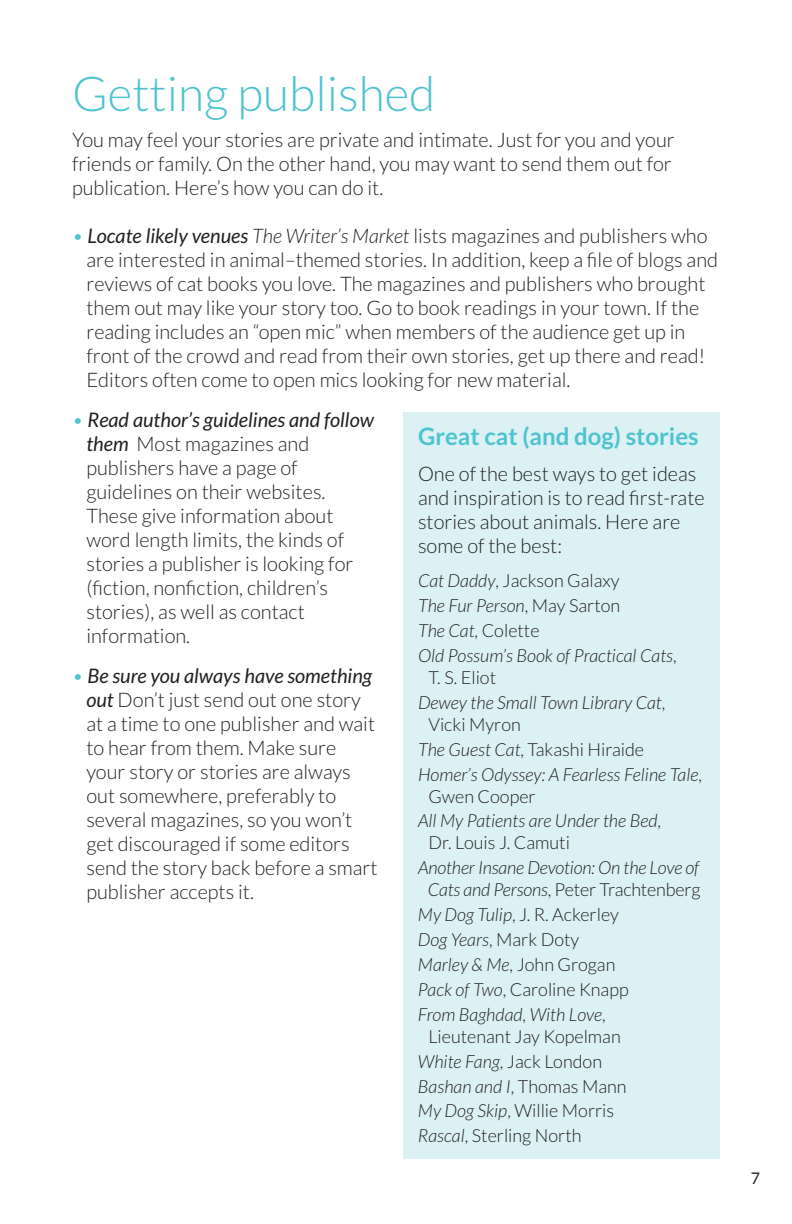
<style>
.page{position:relative;width:792px;height:1224px;background:#fff}
.page>*{position:absolute;margin:0;border:0;box-sizing:border-box;transform-origin:0 0}
.t1{font:300 48px "Lato";color:#4ec3cf}
.t2{font:700 24px "Lato";color:#4ec3cf}
.t3{font:300 20px/24px "Lato";color:#231f20}
.t4{font:italic 300 18px/24.8px "Lato";color:#231f20}
.t5{font:300 18px/24.8px "Lato";color:#231f20}
.t6{font:16px "Lato";color:#231f20}
.s1{color:#4ec3cf}
.s2{font-weight:400;font-style:italic}
.s3{font-style:italic}
.s4{font-style:normal}
</style>
<div class="page">
<div style="left:403px;top:412px;width:317px;height:747px;background:#dbf1f3"></div>
<h1 class="t1" style="left:72px;top:66px;width:365px">Getting published</h1>
<p class="t3" style="left:72px;top:128px;width:604px">You may feel your stories are private and intimate. Just for you and your friends or family. On the other hand, you may want to send them out for publication. Here’s how you can do it.</p>
<p class="t3" style="left:86px;top:224px;width:633px;text-indent:-14px"><span class="s1">•</span> <span class="s2">Locate likely venues</span> <span class="s3">The Writer’s Market</span> lists magazines and publishers who are interested in animal–themed stories. In addition, keep a file of blogs and reviews of cat books you love. The magazines and publishers who brought them out may like your story too. Go to book readings in your town. If the reading includes an “open mic” when members of the audience get up in front of the crowd and read from their own stories, get up there and read!<br>Editors often come to open mics looking for new material.</p>
<p class="t3" style="left:86px;top:408px;width:289px;text-indent:-14px"><span class="s1">•</span> <span class="s2">Read author’s guidelines and follow them</span> Most magazines and publishers have a page of guidelines on their websites.<br>These give information about word length limits, the kinds of stories a publisher is looking for (fiction, nonfiction, children’s stories), as well as contact information.</p>
<p class="t3" style="left:86px;top:664px;width:293px;text-indent:-14px"><span class="s1">•</span> <span class="s2">Be sure you always have something out</span> Don’t just send out one story at a time to one publisher and wait to hear from them. Make sure your story or stories are always out somewhere, preferably to several magazines, so you won’t get discouraged if some editors send the story back before a smart publisher accepts it.</p>
<p class="t2" style="left:418px;top:423px;width:282px">Great cat (and dog) stories</p>
<p class="t3" style="left:418px;top:462px;width:288px">One of the best ways to get ideas and inspiration is to read first-rate stories about animals. Here are some of the best:</p>
<p class="t4" style="left:418px;top:569px;width:260px">Cat Daddy<span class="s4">, Jackson Galaxy<br></span>The Fur Person<span class="s4">, May Sarton<br></span>The Cat<span class="s4">, Colette<br></span>Old Possum’s Book of Practical Cats<span class="s4">,</span></p>
<p class="t4" style="left:418px;top:665px;width:249px;text-indent:10px"><span class="s4">T. S. Eliot<br></span>Dewey the Small Town Library Cat<span class="s4">,</span></p>
<p class="t4" style="left:418px;top:712px;width:286px;text-indent:10px"><span class="s4">Vicki Myron<br></span>The Guest Cat<span class="s4">, Takashi Hiraide<br></span>Homer’s Odyssey: A Fearless Feline Tale<span class="s4">,</span></p>
<p class="t4" style="left:418px;top:784px;width:245px;text-indent:10px"><span class="s4">Gwen Cooper<br></span>All My Patients are Under the Bed<span class="s4">,</span></p>
<p class="t5" style="left:428px;top:831px;width:143px">Dr. Louis J. Camuti</p>
<p class="t4" style="left:418px;top:857px;width:284px;line-height:22px;text-align:center">Another Insane Devotion: On the Love of<br>Cats and Persons<span class="s4">, Peter Trachtenberg</span></p>
<p class="t4" style="left:418px;top:903px;width:212px">My Dog Tulip<span class="s4">, J. R. Ackerley<br></span>Dog Years<span class="s4">, Mark Doty<br></span>Marley &amp; Me<span class="s4">, John Grogan<br></span>Pack of Two<span class="s4">, Caroline Knapp<br></span>From Baghdad, With Love<span class="s4">,</span></p>
<p class="t5" style="left:418px;top:1024px;width:210px;text-indent:10px">Lieutenant Jay Kopelman<br><span class="s3">White Fang</span>, Jack London<br><span class="s3">Bashan and I</span>, Thomas Mann<br><span class="s3">My Dog Skip</span>, Willie Morris<br><span class="s3">Rascal</span>, Sterling North</p>
<p class="t6" style="left:751px;top:1169px;width:11px">7</p>
</div>
